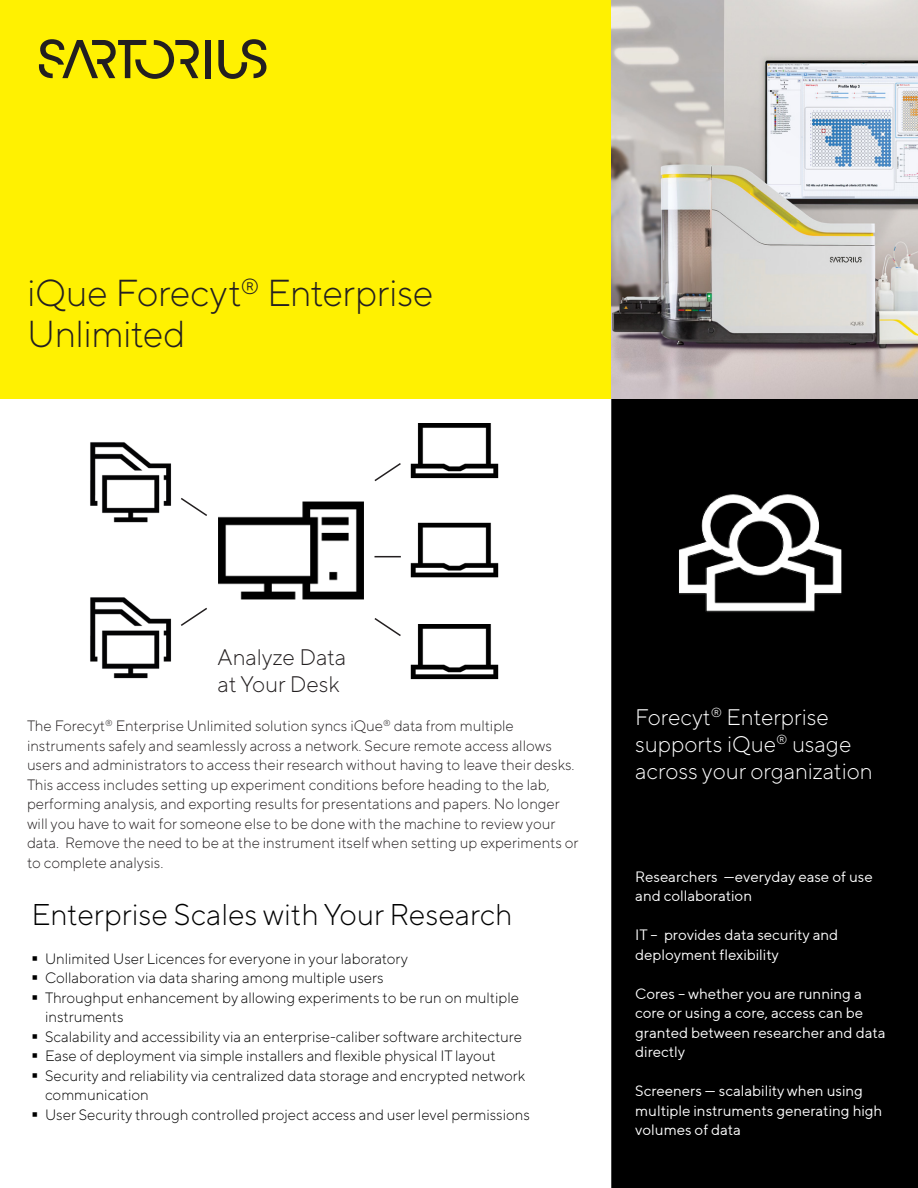
<style>
.page{position:relative;width:918px;height:1188px;background:#fff}
.page>*{position:absolute;margin:0;border:0;box-sizing:border-box;transform-origin:0 0}
.t1{font:300 37.5px/41.2px "TT Norms Pro";letter-spacing:-.01em;color:#231f20}
.t2{font:300 30px "TT Norms Pro";color:#000}
.t3{font:300 22.5px/27px "TT Norms Pro";color:#fff}
.t4{font:300 22.5px/27px "TT Norms Pro";color:#231f20}
.t5{font:300 15px/19.5px "TT Norms Pro";color:#231f20}
.t6{font:300 15px/19.5px "TT Norms Pro";color:#000}
.t7{font:15px/19.5px "TT Norms Pro";color:#fff}
</style>
<div class="page">
<div style="left:0;top:0;width:907px;height:399px;background:#fff101"></div>
<div style="left:612px;top:397px;width:306px;height:791px;background:#000"></div>
<div style="left:611px;top:396px;width:307px;height:792px;border:2px solid #000"></div>
<div style="left:205px;top:40px;width:6px;height:38px;background:#231f20"></div>
<svg style="left:218px;top:39px;width:48px;height:40px"></svg>
<svg style="left:39px;top:39px;width:160px;height:40px"></svg>
<img style="left:90px;top:442px;width:82px;height:81px">
<img style="left:90px;top:597px;width:82px;height:82px">
<img style="left:410px;top:423px;width:89px;height:56px">
<img style="left:410px;top:522px;width:89px;height:56px">
<img style="left:410px;top:624px;width:89px;height:56px">
<img style="left:218px;top:501px;width:146px;height:99px">
<svg style="left:181px;top:498px;width:26px;height:18px"></svg>
<svg style="left:181px;top:607px;width:26px;height:19px"></svg>
<svg style="left:374px;top:463px;width:27px;height:19px"></svg>
<svg style="left:374px;top:618px;width:27px;height:18px"></svg>
<svg style="left:375px;top:556px;width:26px;height:1px"></svg>
<img style="left:679px;top:549px;width:136px;height:63px">
<svg style="left:680px;top:494px;width:162px;height:117px"></svg>
<img style="left:611px;top:0;width:307px;height:399px">
<h1 class="t1" style="left:27px;top:269px;width:408px">iQue Forecyt<sup>®</sup> Enterprise<br>Unlimited</h1>
<h3 class="t4" style="left:218px;top:642px;width:130px">Analyze Data at Your Desk</h3>
<p class="t5" style="left:27px;top:715px;width:553px">The Forecyt<sup>®</sup> Enterprise Unlimited solution syncs iQue<sup>®</sup> data from multiple instruments safely and seamlessly across a network. Secure remote access allows users and administrators to access their research without having to leave their desks.<br>This access includes setting up experiment conditions before heading to the lab, performing analysis, and exporting results for presentations and papers. No longer will you have to wait for someone else to be done with the machine to review your data. Remove the need to be at the instrument itself when setting up experiments or to complete analysis.</p>
<h2 class="t2" style="left:32px;top:893px;width:482px">Enterprise Scales with Your Research</h2>
<p class="t6" style="left:45px;top:948px;width:486px">Unlimited User Licences for everyone in your laboratory<br>Collaboration via data sharing among multiple users<br>Throughput enhancement by allowing experiments to be run on multiple instruments<br>Scalability and accessibility via an enterprise-caliber software architecture Ease of deployment via simple installers and flexible physical IT layout Security and reliability via centralized data storage and encrypted network communication<br>User Security through controlled project access and user level permissions</p>
<h3 class="t3" style="left:635px;top:701px;width:239px">Forecyt<sup>®</sup> Enterprise supports iQue<sup>®</sup> usage across your organization</h3>
<p class="t7" style="left:635px;top:866px;width:239px">Researchers —everyday ease of use and collaboration</p>
<p class="t7" style="left:635px;top:925px;width:205px">IT – provides data security and deployment flexibility</p>
<p class="t7" style="left:635px;top:983px;width:252px">Cores – whether you are running a core or using a core, access can be granted between researcher and data directly</p>
<p class="t7" style="left:635px;top:1081px;width:249px">Screeners — scalability when using multiple instruments generating high volumes of data</p>
</div>
